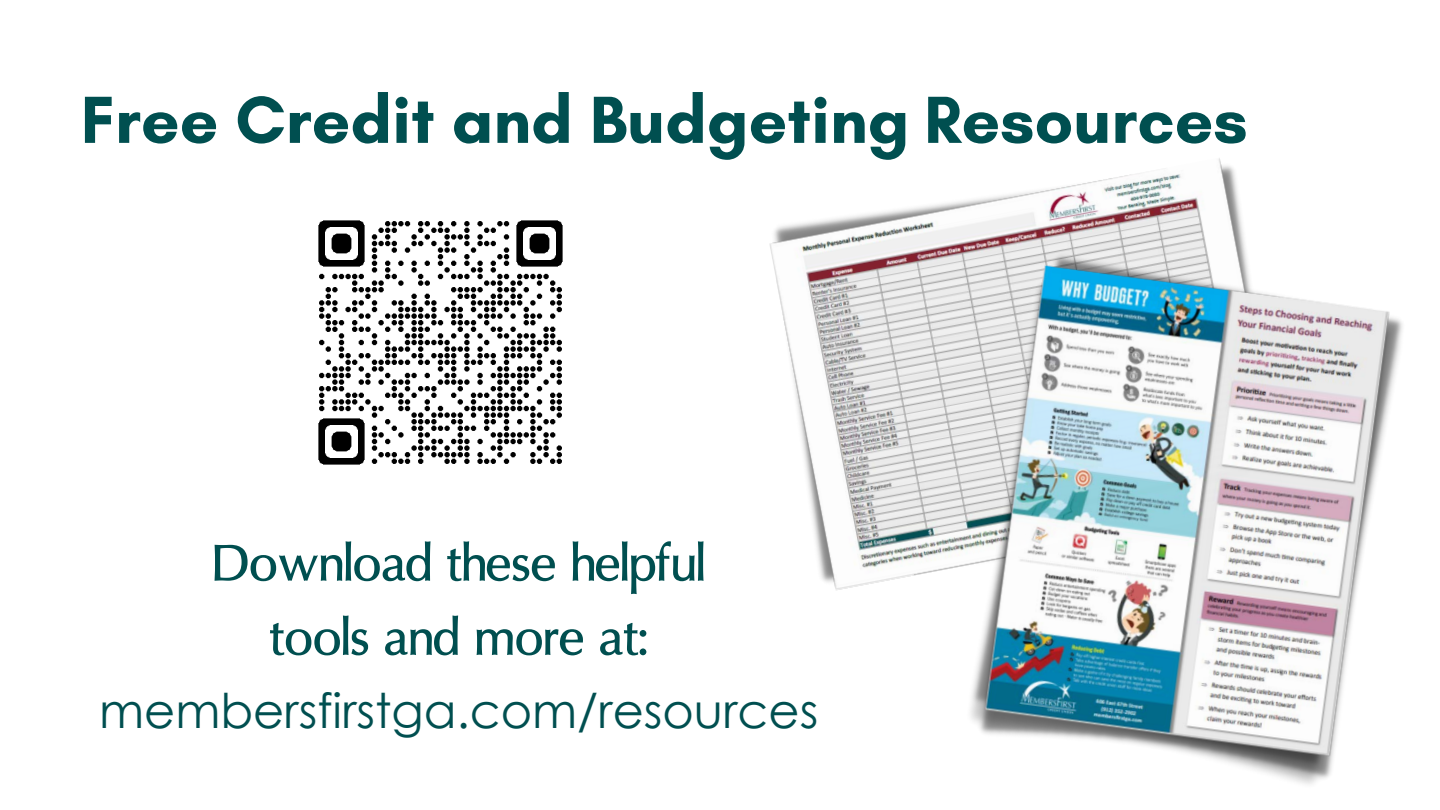
<style>
.page{position:relative;width:1440px;height:810px;background:#fff}
.page>*{position:absolute;margin:0;border:0;box-sizing:border-box;transform-origin:0 0}
.t1{font:700 67.8px "Glacial Indifference";color:#004f50}
.t2{font:700 52px/74.2px "Oregon LDO Demi";color:#004f50;text-align:center}
.t3{font:48px "Century Gothic";color:#004f50}
</style>
<div class="page">
<img style="left:769px;top:158px;width:476px;height:433px">
<img style="left:960px;top:246px;width:443px;height:538px">
<img style="left:318px;top:220px;width:245px;height:245px">
<p class="t1" style="left:81px;top:78px;width:1168px">Free Credit and Budgeting Resources</p>
<p class="t2" style="left:212px;top:531px;width:494px">Download these helpful tools and more at:</p>
<p class="t3" style="left:99px;top:677px;width:721px">membersfirstga.com/resources</p>
</div>
